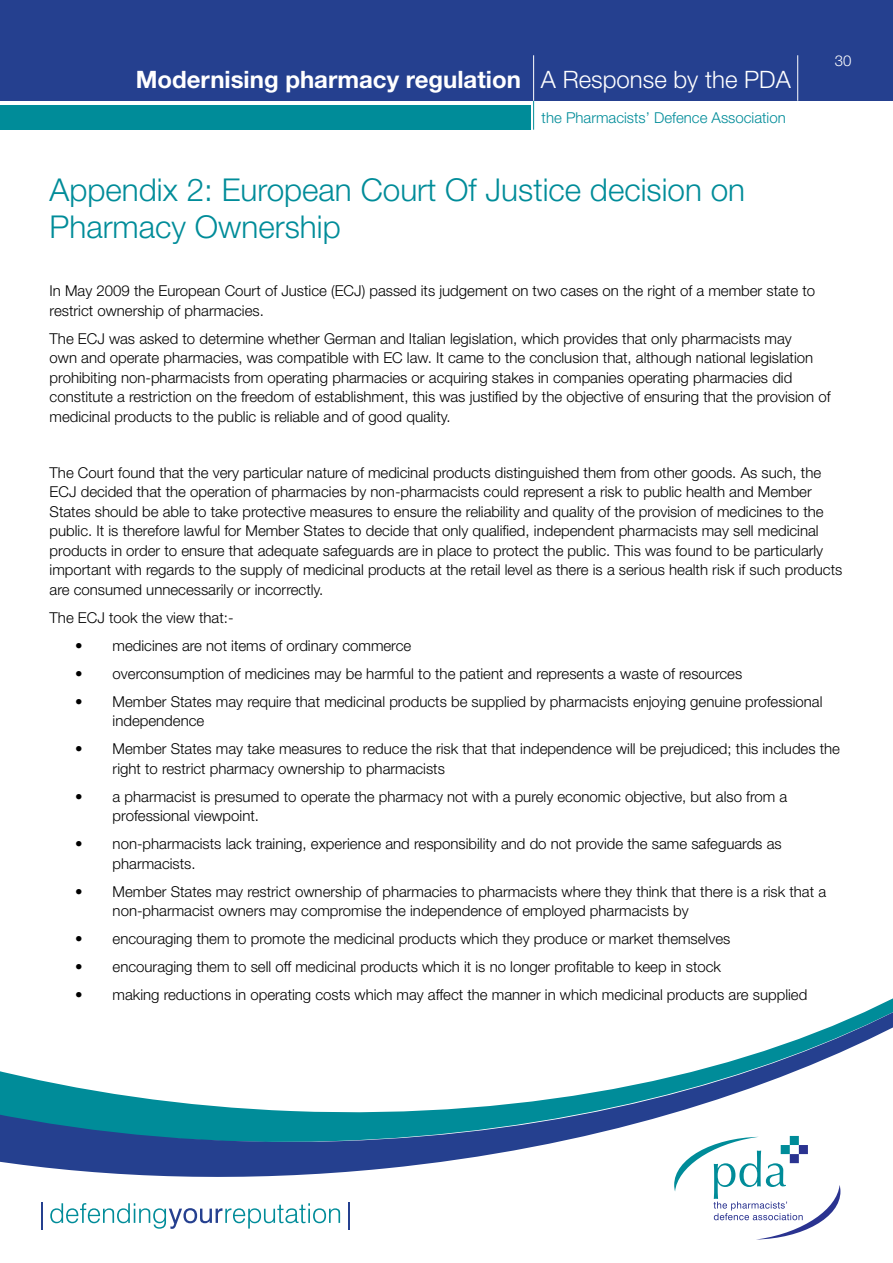
<style>
.page{position:relative;width:893px;height:1263px;background:#fff}
.page>*{position:absolute;margin:0;border:0;box-sizing:border-box;transform-origin:0 0}
.t1{font:300 31.5px/37.8px "Helvetica Neue";color:#008c99}
.t2{font:700 24px "Helvetica Neue";color:#fff}
.t3{font:300 15px/19.5px "Helvetica Neue";color:#000}
.t4{font:300 15px "Helvetica Neue";color:#008c99}
.t5{font:300 15px "Helvetica Neue";color:#fff}
.s1{font-weight:300}
</style>
<div class="page">
<div style="left:0;top:0;width:893px;height:101px;background:#25408f"></div>
<div style="left:0;top:106px;width:531px;height:24px;background:#008c99"></div>
<svg style="left:533px;top:101px;width:1px;height:29px"></svg>
<hr style="left:533px;top:55px;width:1px;height:46px;background:#fff">
<hr style="left:797px;top:55px;width:1px;height:46px;background:#fff">
<svg style="left:0;top:1003px;width:893px;height:174px"></svg>
<svg style="left:674px;top:1136px;width:166px;height:103px"></svg>
<svg style="left:42px;top:1202px;width:1px;height:27px"></svg>
<svg style="left:50px;top:1203px;width:290px;height:26px"></svg>
<svg style="left:348px;top:1202px;width:1px;height:27px"></svg>
<h2 class="t2" style="left:136px;top:65px;width:657px">Modernising pharmacy regulation <span class="s1">A Response by the PDA</span></h2>
<p class="t4" style="left:542px;top:109px;width:246px">the Pharmacists’ Defence Association</p>
<h1 class="t1" style="left:50px;top:170px;width:697px">Appendix 2: European Court Of Justice decision on<br>Pharmacy Ownership</h1>
<p class="t5" style="left:835px;top:51px;width:18px">30</p>
<p class="t3" style="left:50px;top:281px;width:767px">In May 2009 the European Court of Justice (ECJ) passed its judgement on two cases on the right of a member state to restrict ownership of pharmacies.</p>
<p class="t3" style="left:50px;top:328px;width:782px">The ECJ was asked to determine whether German and Italian legislation, which provides that only pharmacists may<br>own and operate pharmacies, was compatible with EC law. It came to the conclusion that, although national legislation prohibiting non-pharmacists from operating pharmacies or acquiring stakes in companies operating pharmacies did constitute a restriction on the freedom of establishment, this was justified by the objective of ensuring that the provision of medicinal products to the public is reliable and of good quality.</p>
<p class="t3" style="left:50px;top:462px;width:794px">The Court found that the very particular nature of medicinal products distinguished them from other goods. As such, the ECJ decided that the operation of pharmacies by non-pharmacists could represent a risk to public health and Member States should be able to take protective measures to ensure the reliability and quality of the provision of medicines to the public. It is therefore lawful for Member States to decide that only qualified, independent pharmacists may sell medicinal products in order to ensure that adequate safeguards are in place to protect the public. This was found to be particularly important with regards to the supply of medicinal products at the retail level as there is a serious health risk if such products are consumed unnecessarily or incorrectly.</p>
<p class="t3" style="left:50px;top:607px;width:185px">The ECJ took the view that:-</p>
<p class="t3" style="left:75px;top:635px;width:338px">• medicines are not items of ordinary commerce</p>
<p class="t3" style="left:75px;top:663px;width:669px">• overconsumption of medicines may be harmful to the patient and represents a waste of resources</p>
<p class="t3" style="left:113px;top:691px;width:711px;text-indent:-38px">• Member States may require that medicinal products be supplied by pharmacists enjoying genuine professional independence</p>
<p class="t3" style="left:113px;top:739px;width:729px;text-indent:-38px">• Member States may take measures to reduce the risk that that independence will be prejudiced; this includes the right to restrict pharmacy ownership to pharmacists</p>
<p class="t3" style="left:113px;top:786px;width:676px;text-indent:-38px">• a pharmacist is presumed to operate the pharmacy not with a purely economic objective, but also from a professional viewpoint.</p>
<p class="t3" style="left:113px;top:834px;width:671px;text-indent:-38px">• non-pharmacists lack training, experience and responsibility and do not provide the same safeguards as pharmacists.</p>
<p class="t3" style="left:113px;top:881px;width:715px;text-indent:-38px">• Member States may restrict ownership of pharmacies to pharmacists where they think that there is a risk that a non-pharmacist owners may compromise the independence of employed pharmacists by</p>
<p class="t3" style="left:75px;top:929px;width:657px">• encouraging them to promote the medicinal products which they produce or market themselves</p>
<p class="t3" style="left:75px;top:957px;width:647px">• encouraging them to sell off medicinal products which it is no longer profitable to keep in stock</p>
<p class="t3" style="left:75px;top:985px;width:734px">• making reductions in operating costs which may affect the manner in which medicinal products are supplied</p>
</div>
